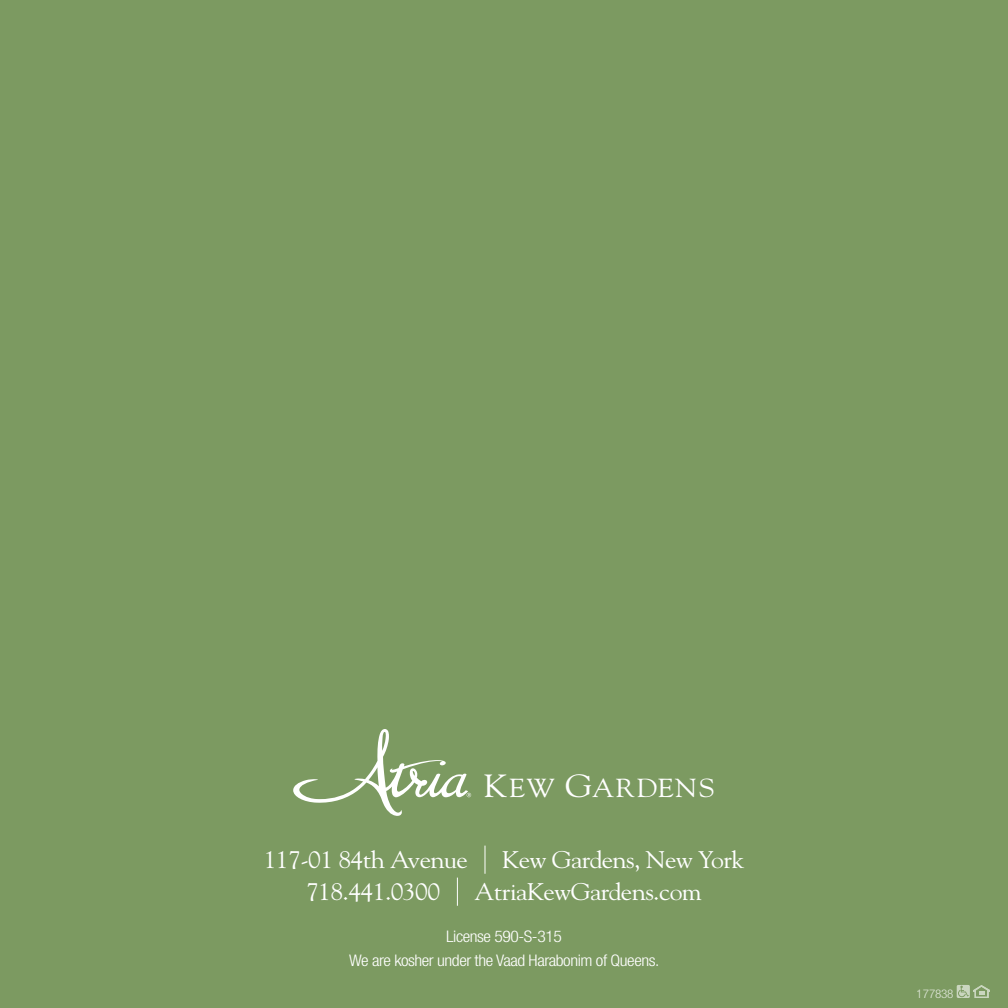
<style>
.page{position:relative;width:1008px;height:1008px;background:#7c9a61}
.page>*{position:absolute;margin:0;border:0;box-sizing:border-box;transform-origin:0 0}
.t1{font:26px "Goudy Std";letter-spacing:.05em;color:#fff;scale:1.1 1}
.t2{font:24px "Goudy Std";letter-spacing:-.025em;color:#fff;scale:1.07 1}
.t3{font:300 condensed 16px/24px "Helvetica Neue LT Std";letter-spacing:-.025em;color:#fff;text-align:center;scale:1.1 1}
.t4{font:300 condensed 12px "Helvetica Neue LT Std";letter-spacing:-.025em;color:#fff;scale:1.1 1}
.s1{font-size:32px}
</style>
<div class="page">
<svg style="left:484px;top:846px;width:1px;height:28px"></svg>
<svg style="left:457px;top:878px;width:1px;height:28px"></svg>
<svg style="left:957px;top:985px;width:33px;height:13px"></svg>
<svg style="left:293px;top:729px;width:178px;height:87px"></svg>
<p class="t1" style="left:484px;top:772px;width:211px"><span class="s1">K</span>ew <span class="s1">G</span>Ardens</p>
<p class="t2" style="left:264px;top:845px;width:192px">117-01 84th Avenue</p>
<p class="t2" style="left:502px;top:845px;width:228px">Kew Gardens, New York</p>
<p class="t2" style="left:306px;top:877px;width:127px">718.441.0300</p>
<p class="t2" style="left:475px;top:877px;width:214px">AtriaKewGardens.com</p>
<p class="t3" style="left:349px;top:924px;width:284px">License 590-S-315<br>We are kosher under the Vaad Harabonim of Queens.</p>
<p class="t4" style="left:917px;top:987px;width:35px">177838</p>
</div>
